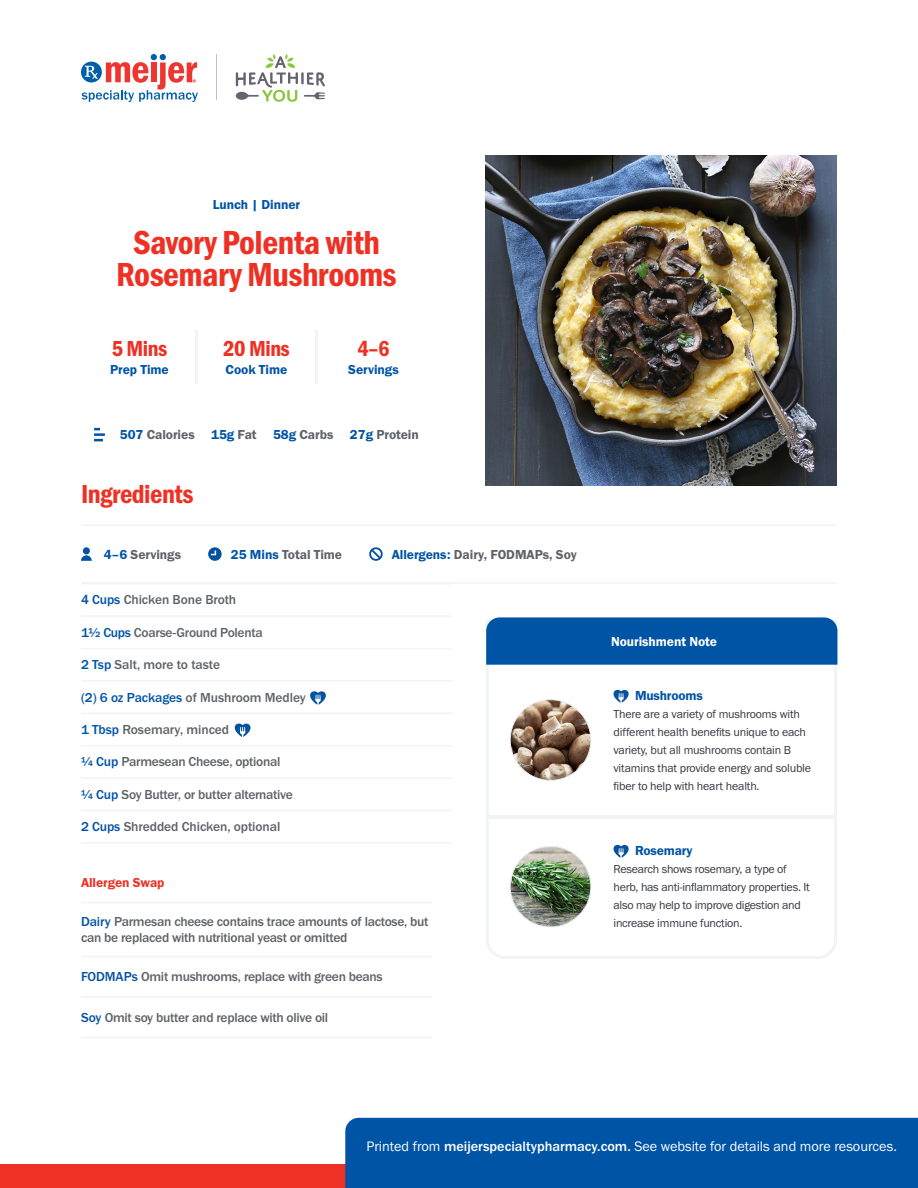
<style>
.page{position:relative;width:918px;height:1188px;background:#fff}
.page>*{position:absolute;margin:0;border:0;box-sizing:border-box;transform-origin:0 0}
.t1{font:34.5px/31.5px "Franklin Gothic URW Con Dem";letter-spacing:-.015em;color:#ee3124;text-align:center}
.t2{font:27px "Franklin Gothic URW Con Dem";letter-spacing:-.02em;color:#ee3124}
.t3{font:22.5px "Franklin Gothic URW Con Dem";letter-spacing:-.02em;color:#ee3124}
.t4{font:500 14.25px "Franklin Gothic URW";color:#fff}
.t5{font:14.25px "Franklin Gothic URW Boo";color:#fff}
.t6{font:500 13.5px/16.5px "Franklin Gothic URW";letter-spacing:-.02em;color:#5e6369}
.t7{font:13.5px "Franklin Gothic URW Dem";letter-spacing:-.005em;color:#5e6369}
.t8{font:13.5px "Franklin Gothic URW Dem";letter-spacing:-.005em;color:#0054a6}
.t9{font:13.5px "Franklin Gothic URW Dem";letter-spacing:-.005em;color:#fff}
.t10{font:13.5px "Franklin Gothic URW Dem";letter-spacing:-.005em;color:#ee3124}
.t11{font:12px/18px "Franklin Gothic URW Boo";letter-spacing:-.02em;color:#343741}
.s1{color:#0054a6}
.s2{color:#0552a1}
.s3{font-family:"Franklin Gothic URW Boo";font-weight:400}
.s4{font-family:"Franklin Gothic URW";font-weight:500}
</style>
<div class="page">
<hr style="left:217px;top:54px;width:1px;height:46px;background:#bfc2c4">
<svg style="left:82px;top:54px;width:116px;height:48px"></svg>
<svg style="left:236px;top:54px;width:89px;height:48px"></svg>
<div style="left:0;top:1164px;width:918px;height:24px;background:#ee3124"></div>
<div style="left:345px;top:1118px;width:573px;height:70px;background:#0054a6"></div>
<hr style="left:81px;top:615px;width:371px;height:2px;background:#f1f3f4">
<hr style="left:81px;top:648px;width:371px;height:1px;background:#f1f3f4">
<hr style="left:81px;top:680px;width:371px;height:2px;background:#f1f3f4">
<hr style="left:81px;top:713px;width:371px;height:1px;background:#f1f3f4">
<hr style="left:81px;top:745px;width:371px;height:1px;background:#f1f3f4">
<hr style="left:81px;top:777px;width:371px;height:2px;background:#f1f3f4">
<hr style="left:81px;top:810px;width:371px;height:1px;background:#f1f3f4">
<hr style="left:81px;top:842px;width:371px;height:2px;background:#f1f3f4">
<hr style="left:81px;top:524px;width:755px;height:2px;background:#f1f3f4">
<hr style="left:81px;top:582px;width:755px;height:2px;background:#f1f3f4">
<svg style="left:81px;top:547px;width:11px;height:14px"></svg>
<svg style="left:208px;top:547px;width:14px;height:14px"></svg>
<svg style="left:235px;top:723px;width:16px;height:14px"></svg>
<svg style="left:310px;top:691px;width:16px;height:14px"></svg>
<svg style="left:369px;top:547px;width:14px;height:14px"></svg>
<img style="left:486px;top:156px;width:351px;height:329px">
<hr style="left:196px;top:330px;width:2px;height:54px;background:#f1f3f4">
<hr style="left:315px;top:330px;width:2px;height:54px;background:#f1f3f4">
<svg style="left:94px;top:428px;width:11px;height:13px"></svg>
<hr style="left:81px;top:902px;width:351px;height:1px;background:#f1f3f4">
<hr style="left:81px;top:956px;width:351px;height:1px;background:#f1f3f4">
<hr style="left:81px;top:996px;width:351px;height:2px;background:#f1f3f4">
<hr style="left:81px;top:1037px;width:351px;height:1px;background:#f1f3f4">
<svg style="left:486px;top:628px;width:352px;height:331px"></svg>
<div style="left:486px;top:617px;width:351px;height:48px;background:#0054a6"></div>
<svg style="left:613px;top:690px;width:16px;height:13px"></svg>
<svg style="left:613px;top:845px;width:16px;height:13px"></svg>
<img style="left:510px;top:700px;width:81px;height:80px;border-radius:40px">
<div style="left:510px;top:700px;width:81px;height:81px;border:1px solid #f1f3f4;border-radius:50%"></div>
<img style="left:510px;top:846px;width:81px;height:81px;border-radius:40px">
<div style="left:510px;top:846px;width:81px;height:81px;border:1px solid #f1f3f4;border-radius:50%"></div>
<p class="t8" style="left:213px;top:196px;width:89px">Lunch | Dinner</p>
<h1 class="t1" style="left:116px;top:225px;width:282px">Savory Polenta with<br>Rosemary Mushrooms</h1>
<h3 class="t3" style="left:112px;top:333px;width:57px">5 Mins</h3>
<p class="t8" style="left:110px;top:361px;width:60px">Prep Time</p>
<h3 class="t3" style="left:223px;top:333px;width:68px">20 Mins</h3>
<p class="t8" style="left:226px;top:361px;width:63px">Cook Time</p>
<h3 class="t3" style="left:357px;top:333px;width:34px">4–6</h3>
<p class="t8" style="left:348px;top:361px;width:52px">Servings</p>
<p class="t7" style="left:120px;top:426px;width:301px"><span class="s1">507</span> Calories <span class="s1">15g</span> Fat <span class="s1">58g</span> Carbs <span class="s1">27g</span> Protein</p>
<h2 class="t2" style="left:81px;top:476px;width:114px">Ingredients</h2>
<p class="t7" style="left:104px;top:546px;width:79px"><span class="s1">4–6</span> Servings</p>
<p class="t7" style="left:231px;top:546px;width:113px"><span class="s1">25 Mins</span> Total Time</p>
<p class="t7" style="left:392px;top:546px;width:187px"><span class="s1">Allergens:</span> Dairy, FODMAPs, Soy</p>
<p class="t6" style="left:81px;top:591px;width:157px"><span class="s1">4 Cups</span> Chicken Bone Broth</p>
<p class="t6" style="left:81px;top:624px;width:183px"><span class="s1">1½ Cups</span> Coarse-Ground Polenta</p>
<p class="t6" style="left:81px;top:656px;width:141px"><span class="s1">2 Tsp</span> Salt, more to taste</p>
<p class="t6" style="left:81px;top:689px;width:226px"><span class="s1">(2) 6 oz Packages</span> of Mushroom Medley</p>
<p class="t6" style="left:81px;top:721px;width:150px"><span class="s1">1 Tbsp</span> Rosemary, minced</p>
<p class="t6" style="left:81px;top:753px;width:201px"><span class="s1">¼ Cup</span> Parmesean Cheese, optional</p>
<p class="t6" style="left:81px;top:786px;width:213px"><span class="s1">¼ Cup</span> Soy Butter, or butter alternative</p>
<p class="t6" style="left:81px;top:818px;width:201px"><span class="s1">2 Cups</span> Shredded Chicken, optional</p>
<p class="t10" style="left:81px;top:874px;width:85px">Allergen Swap</p>
<p class="t6" style="left:81px;top:913px;width:349px"><span class="s2">Dairy</span> Parmesan cheese contains trace amounts of lactose, but can be replaced with nutritional yeast or omitted</p>
<p class="t6" style="left:81px;top:968px;width:303px"><span class="s2">FODMAPs</span> Omit mushrooms, replace with green beans</p>
<p class="t6" style="left:81px;top:1009px;width:249px"><span class="s2">Soy</span> Omit soy butter and replace with olive oil</p>
<p class="t9" style="left:611px;top:633px;width:107px">Nourishment Note</p>
<p class="t8" style="left:635px;top:687px;width:69px">Mushrooms</p>
<p class="t11" style="left:614px;top:704px;width:199px">There are a variety of mushrooms with different health benefits unique to each variety, but all mushrooms contain B vitamins that provide energy and soluble fiber to help with heart health.</p>
<p class="t8" style="left:635px;top:842px;width:59px">Rosemary</p>
<p class="t11" style="left:614px;top:860px;width:198px">Research shows rosemary, a type of herb, has anti-inflammatory properties. It also may help to improve digestion and increase immune function.</p>
<p class="t4" style="left:366px;top:1137px;width:532px"><span class="s3">Printed from For more resources, visit</span> “A Healthi r You” <span class="s3">at</span> meijerspecialtypharmacy.com</p>
<p class="t5" style="left:444px;top:1137px;width:454px"><span class="s4">meijerspecialtypharmacy.com.</span> See website for details and more resources.</p>
</div>
